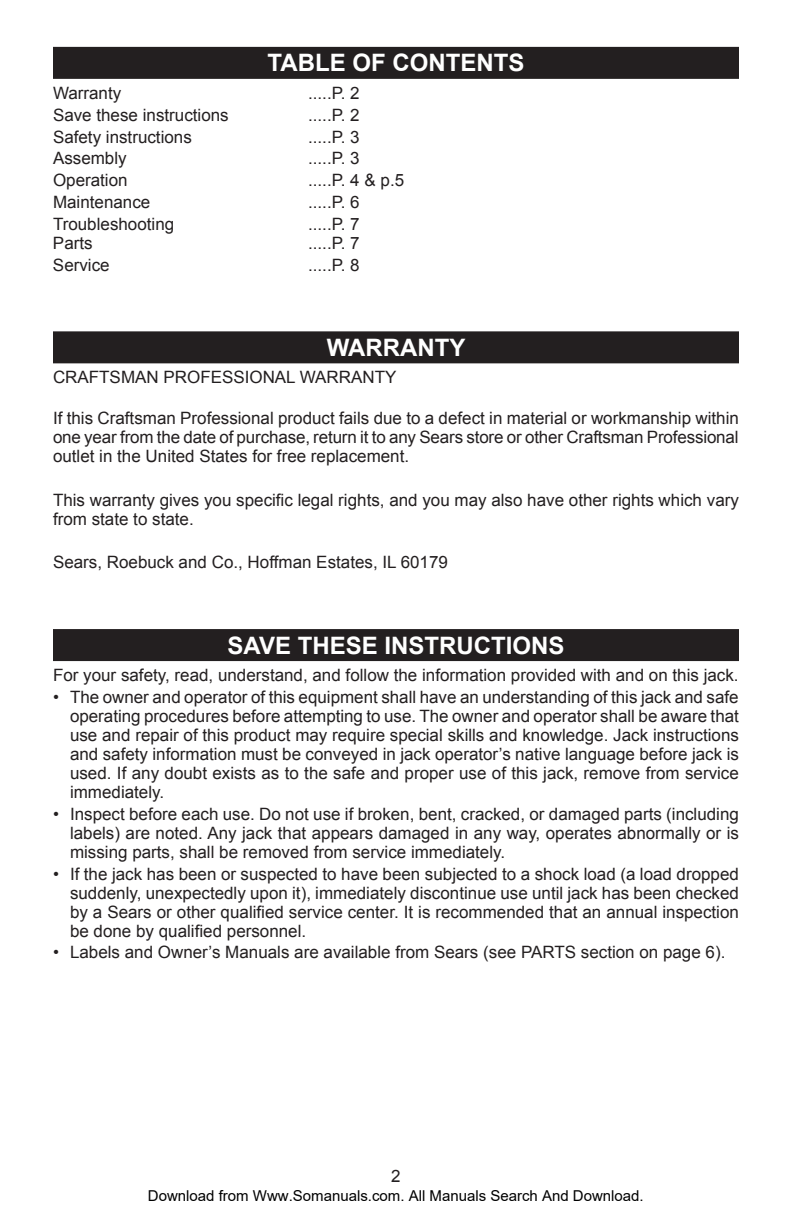
<style>
.page{position:relative;width:792px;height:1224px;background:#fff}
.page>*{position:absolute;margin:0;border:0;box-sizing:border-box;transform-origin:0 0}
.t1{font:700 24px "Arial";color:#fff}
.t2{font:17px/19px "Arial";color:#231f20;text-align:justify}
.t3{font:15px "Arial";color:#000}
</style>
<div class="page">
<div style="left:53px;top:47px;width:686px;height:32px;background:#231f20"></div>
<div style="left:53px;top:331px;width:686px;height:32px;background:#231f20"></div>
<div style="left:53px;top:629px;width:686px;height:32px;background:#231f20"></div>
<h1 class="t1" style="left:268px;top:47px;width:258px">TABLE OF CONTENTS</h1>
<p class="t2" style="left:53px;top:84px;width:70px">Warranty</p>
<p class="t2" style="left:308px;top:84px;width:53px">.....P. 2</p>
<p class="t2" style="left:53px;top:105px;width:177px">Save these instructions</p>
<p class="t2" style="left:308px;top:105px;width:53px">.....P. 2</p>
<p class="t2" style="left:53px;top:127px;width:140px">Safety instructions</p>
<p class="t2" style="left:308px;top:127px;width:53px">.....P. 3</p>
<p class="t2" style="left:53px;top:149px;width:75px">Assembly</p>
<p class="t2" style="left:308px;top:149px;width:53px">.....P. 3</p>
<p class="t2" style="left:53px;top:171px;width:76px">Operation</p>
<p class="t2" style="left:308px;top:171px;width:98px">.....P. 4 &amp; p.5</p>
<p class="t2" style="left:53px;top:193px;width:99px">Maintenance</p>
<p class="t2" style="left:308px;top:193px;width:53px">.....P. 6</p>
<p class="t2" style="left:53px;top:214px;width:123px">Troubleshooting</p>
<p class="t2" style="left:308px;top:214px;width:53px">.....P. 7</p>
<p class="t2" style="left:53px;top:233px;width:41px">Parts</p>
<p class="t2" style="left:308px;top:233px;width:53px">.....P. 7</p>
<p class="t2" style="left:53px;top:255px;width:58px">Service</p>
<p class="t2" style="left:308px;top:255px;width:53px">.....P. 8</p>
<h1 class="t1" style="left:327px;top:332px;width:140px">WARRANTY</h1>
<p class="t2" style="left:53px;top:368px;width:345px">CRAFTSMAN PROFESSIONAL WARRANTY</p>
<p class="t2" style="left:53px;top:409px;width:687px">If this Craftsman Professional product fails due to a defect in material or workmanship within one year from the date of purchase, return it to any Sears store or other Craftsman Professional outlet in the United States for free replacement.</p>
<p class="t2" style="left:53px;top:490px;width:687px">This warranty gives you specific legal rights, and you may also have other rights which vary from state to state.</p>
<p class="t2" style="left:53px;top:553px;width:396px">Sears, Roebuck and Co., Hoffman Estates, IL 60179</p>
<h1 class="t1" style="left:228px;top:629px;width:338px">SAVE THESE INSTRUCTIONS</h1>
<p class="t2" style="left:53px;top:666px;width:687px">For your safety, read, understand, and follow the information provided with and on this jack.</p>
<p class="t2" style="left:70px;top:688px;width:670px;text-indent:-17px">• The owner and operator of this equipment shall have an understanding of this jack and safe operating procedures before attempting to use. The owner and operator shall be aware that use and repair of this product may require special skills and knowledge. Jack instructions and safety information must be conveyed in jack operator’s native language before jack is used. If any doubt exists as to the safe and proper use of this jack, remove from service immediately.</p>
<p class="t2" style="left:70px;top:804px;width:671px;text-indent:-17px">• Inspect before each use. Do not use if broken, bent, cracked, or damaged parts (including labels) are noted. Any jack that appears damaged in any way, operates abnormally or is missing parts, shall be removed from service immediately.</p>
<p class="t2" style="left:70px;top:864px;width:671px;text-indent:-17px">• If the jack has been or suspected to have been subjected to a shock load (a load dropped suddenly, unexpectedly upon it), immediately discontinue use until jack has been checked by a Sears or other qualified service center. It is recommended that an annual inspection be done by qualified personnel.</p>
<p class="t2" style="left:53px;top:943px;width:674px">• Labels and Owner’s Manuals are available from Sears (see PARTS section on page 6).</p>
<p class="t2" style="left:391px;top:1167px;width:11px">2</p>
<p class="t3" style="left:148px;top:1187px;width:497px">Download from Www.Somanuals.com. All Manuals Search And Download.</p>
</div>
